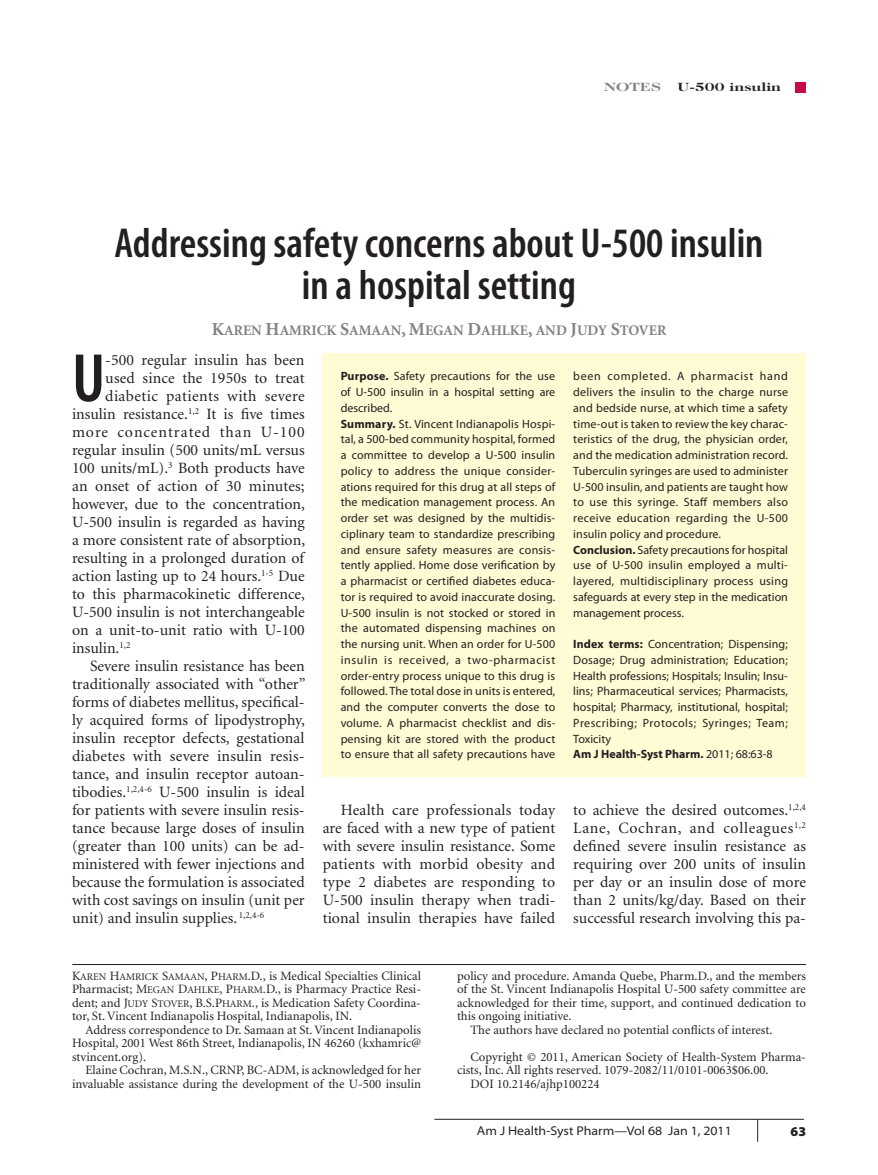
<style>
.page{position:relative;width:878px;height:1175px;background:#fff}
.page>*{position:absolute;margin:0;border:0;box-sizing:border-box;transform-origin:0 0}
.t1{font:600 condensed 69.15px "Myriad Pro";color:#231f20}
.t2{font:600 condensed 42px/42px "Myriad Pro";color:#231f20;text-align:center}
.t3{font:15.75px/18px "Minion";color:#231f20;text-align:justify}
.t4{font:15.75px "Minion";letter-spacing:.025em;color:#231f20}
.t5{font:15.75px "Minion";letter-spacing:.06em;color:#231f20}
.t6{font:14.7px "Minion Bold SC800";color:#808285}
.t7{font:900 13.5px "Myriad Pro";color:#231f20}
.t8{font:12.75px/13.5px "Minion";color:#231f20;text-align:justify}
.t9{font:semi-expanded 12.75px "Myriad Pro";color:#231f20}
.t10{font:12px/15.8px "Myriad Pro";letter-spacing:.01em;color:#231f20}
.t11{font:700 12px "Caslon Two Twenty Four";color:#231f20;scale:1.39 1}
.t12{font:700 12px "Caslon Two Twenty Four";color:#808285;scale:1.39 1}
.s1{font-size:18.3px}
.s2{font-weight:700}
.s3{font-family:"Minion Regular SC800";font-size:10.2px}
.s4{font-family:"Minion Regular SC800"}
</style>
<div class="page">
<div style="left:795px;top:82px;width:11px;height:11px;background:#c60c46"></div>
<svg style="left:757px;top:1119px;width:1px;height:22px"></svg>
<hr style="left:434px;top:1118px;width:369px;height:1px;background:#231f20">
<hr style="left:72px;top:964px;width:733px;height:1px;background:#231f20">
<div style="left:322px;top:353px;width:484px;height:423px;background:#fffbd4"></div>
<p class="t12" style="left:604px;top:80px;width:42px">notes</p>
<p class="t11" style="left:677px;top:80px;width:76px">U-500 insulin</p>
<h2 class="t2" style="left:114px;top:222px;width:650px">Addressing safety concerns about U-500 insulin in a hospital setting</h2>
<p class="t6" style="left:212px;top:323px;width:456px"><span class="s1">K</span>AREN <span class="s1">H</span>AMRICK <span class="s1">S</span>AMAAN<span class="s1">, M</span>EGAN <span class="s1">D</span>AHLKE<span class="s1">,</span> AND <span class="s1">J</span>UDY <span class="s1">S</span>TOVER</p>
<p class="t10" style="left:340px;top:369px;width:216px"><span class="s2">Purpose.</span> Safety precautions for the use of U-500 insulin in a hospital setting are described.<br><span class="s2">Summary.</span> St. Vincent Indianapolis Hospi&shy;tal, a 500-bed community hospital, formed a committee to develop a U-500 insulin policy to address the unique consider&shy;ations required for this drug at all steps of the medication management process. An order set was designed by the multidis&shy;ciplinary team to standardize prescribing and ensure safety measures are consis&shy;tently applied. Home dose verification by a pharmacist or certified diabetes educa&shy;tor is required to avoid inaccurate dosing.<br>U-500 insulin is not stocked or stored in the automated dispensing machines on the nursing unit. When an order for U-500 insulin is received, a two-pharmacist order-entry process unique to this drug is followed. The total dose in units is entered, and the computer converts the dose to volume. A pharmacist checklist and dis&shy;pensing kit are stored with the product to ensure that all safety precautions have</p>
<h1 class="t1" style="left:72px;top:340px;width:35px">U</h1>
<h3 class="t3" style="left:105px;top:352px;width:201px">-500 regular insulin has been</h3>
<p class="t10" style="left:573px;top:369px;width:216px">been completed. A pharmacist hand delivers the insulin to the charge nurse and bedside nurse, at which time a safety time-out is taken to review the key charac&shy;teristics of the drug, the physician order, and the medication administration record.<br>Tuberculin syringes are used to administer U-500 insulin, and patients are taught how to use this syringe. Staff members also receive education regarding the U-500 insulin policy and procedure.<br><span class="s2">Conclusion.</span> Safety precautions for hospital use of U-500 insulin employed a multi&shy;layered, multidisciplinary process using safeguards at every step in the medication management process.</p>
<p class="t10" style="left:573px;top:636px;width:216px"><span class="s2">Index terms:</span> Concentration; Dispensing; Dosage; Drug administration; Education; Health professions; Hospitals; Insulin; Insu&shy;lins; Pharmaceutical services; Pharmacists, hospital; Pharmacy, institutional, hospital; Prescribing; Protocols; Syringes; Team; Toxicity<br><span class="s2">Am J Health-Syst Pharm.</span> 2011; 68:63-8</p>
<h3 class="t3" style="left:105px;top:370px;width:201px">used since the 1950s to treat</h3>
<h3 class="t4" style="left:105px;top:388px;width:201px">diabetic patients with severe</h3>
<h3 class="t3" style="left:72px;top:406px;width:234px">insulin resistance.<sup>1,2</sup> It is five times</h3>
<h3 class="t5" style="left:72px;top:424px;width:234px">more concentrated than U-100</h3>
<h3 class="t3" style="left:72px;top:442px;width:234px">regular insulin (500 units/mL versus</h3>
<h3 class="t3" style="left:72px;top:460px;width:234px">100 units/mL).<sup>3</sup> Both products have</h3>
<h3 class="t3" style="left:72px;top:478px;width:234px">an onset of action of 30 minutes;</h3>
<h3 class="t3" style="left:72px;top:496px;width:234px">however, due to the concentration,</h3>
<h3 class="t3" style="left:72px;top:514px;width:234px">U-500 insulin is regarded as having</h3>
<h3 class="t3" style="left:72px;top:532px;width:234px">a more consistent rate of absorption,</h3>
<h3 class="t3" style="left:72px;top:550px;width:234px">resulting in a prolonged duration of</h3>
<h3 class="t3" style="left:72px;top:568px;width:234px">action lasting up to 24 hours.<sup>1-5</sup> Due</h3>
<h3 class="t3" style="left:72px;top:586px;width:234px">to this pharmacokinetic difference,</h3>
<h3 class="t3" style="left:72px;top:604px;width:234px">U-500 insulin is not interchangeable</h3>
<h3 class="t3" style="left:72px;top:622px;width:234px">on a unit-to-unit ratio with U-100</h3>
<h3 class="t3" style="left:72px;top:640px;width:60px">insulin.<sup>1,2</sup></h3>
<h3 class="t3" style="left:90px;top:658px;width:216px">Severe insulin resistance has been</h3>
<h3 class="t3" style="left:72px;top:676px;width:235px">traditionally associated with “other”</h3>
<h3 class="t3" style="left:72px;top:694px;width:234px">forms of diabetes mellitus, specifical-</h3>
<h3 class="t3" style="left:72px;top:712px;width:234px">ly acquired forms of lipodystrophy,</h3>
<h3 class="t3" style="left:72px;top:730px;width:234px">insulin receptor defects, gestational</h3>
<h3 class="t3" style="left:72px;top:748px;width:234px">diabetes with severe insulin resis-</h3>
<h3 class="t3" style="left:72px;top:766px;width:234px">tance, and insulin receptor autoan-</h3>
<h3 class="t3" style="left:72px;top:784px;width:234px">tibodies.<sup>1,2,4-6</sup> U-500 insulin is ideal</h3>
<h3 class="t3" style="left:72px;top:802px;width:234px">for patients with severe insulin resis-</h3>
<h3 class="t3" style="left:72px;top:820px;width:234px">tance because large doses of insulin</h3>
<h3 class="t3" style="left:72px;top:838px;width:234px">(greater than 100 units) can be ad-</h3>
<h3 class="t3" style="left:72px;top:856px;width:234px">ministered with fewer injections and</h3>
<h3 class="t3" style="left:72px;top:874px;width:234px">because the formulation is associated</h3>
<h3 class="t3" style="left:72px;top:892px;width:234px">with cost savings on insulin (unit per</h3>
<h3 class="t3" style="left:72px;top:910px;width:194px">unit) and insulin supplies. <sup>1,2,4-6</sup></h3>
<p class="t3" style="left:322px;top:801px;width:234px;text-indent:18px">Health care professionals today are faced with a new type of patient with severe insulin resistance. Some patients with morbid obesity and type 2 diabetes are responding to U-500 insulin therapy when tradi&shy;tional insulin therapies have failed</p>
<p class="t3" style="left:573px;top:801px;width:234px">to achieve the desired outcomes.<sup>1,2,4<br></sup>Lane, Cochran, and colleagues<sup>1,2 </sup>defined severe insulin resistance as requiring over 200 units of insulin per day or an insulin dose of more than 2 units/kg/day. Based on their successful research involving this pa-</p>
<p class="t8" style="left:72px;top:969px;width:350px">K<span class="s3">AREN</span> H<span class="s3">AMRICK</span> S<span class="s3">AMAAN</span>, P<span class="s3">HARM</span>.D., is Medical Specialties Clinical Pharmacist; M<span class="s3">EGAN</span> D<span class="s3">AHLKE</span>, P<span class="s3">HARM</span><span class="s4">.</span>D., is Pharmacy Practice Resi&shy;dent; and J<span class="s3">UDY</span> S<span class="s3">TOVER</span>, B.S.P<span class="s3">HARM</span>., is Medication Safety Coordina&shy;tor, St. Vincent Indianapolis Hospital, Indianapolis, IN.</p>
<p class="t8" style="left:72px;top:1023px;width:350px;text-indent:14px">Address correspondence to Dr. Samaan at St. Vincent Indianapolis Hospital, 2001 West 86th Street, Indianapolis, IN 46260 (kxhamric@ stvincent.org).</p>
<p class="t8" style="left:72px;top:1063px;width:350px;text-align:right">Elaine Cochran, M.S.N., CRNP, BC-ADM, is acknowledged for her invaluable assistance during the development of the U-500 insulin</p>
<p class="t8" style="left:457px;top:969px;width:350px">policy and procedure. Amanda Quebe, Pharm.D., and the members</p>
<p class="t8" style="left:457px;top:982px;width:350px">of the St. Vincent Indianapolis Hospital U-500 safety committee are</p>
<p class="t8" style="left:457px;top:996px;width:350px">acknowledged for their time, support, and continued dedication to</p>
<p class="t8" style="left:457px;top:1009px;width:116px">this ongoing initiative.</p>
<p class="t8" style="left:470px;top:1023px;width:303px">The authors have declared no potential conflicts of interest.</p>
<p class="t8" style="left:470px;top:1050px;width:337px">Copyright © 2011, American Society of Health-System Pharma-</p>
<p class="t8" style="left:457px;top:1064px;width:313px">cists, Inc. All rights reserved. 1079-2082/11/0101-0063$06.00.</p>
<p class="t8" style="left:470px;top:1077px;width:131px">DOI 10.2146/ajhp100224</p>
<p class="t9" style="left:477px;top:1124px;width:256px">Am J Health-Syst Pharm—Vol 68 Jan 1, 2011</p>
<p class="t7" style="left:790px;top:1123px;width:17px">63</p>
</div>
